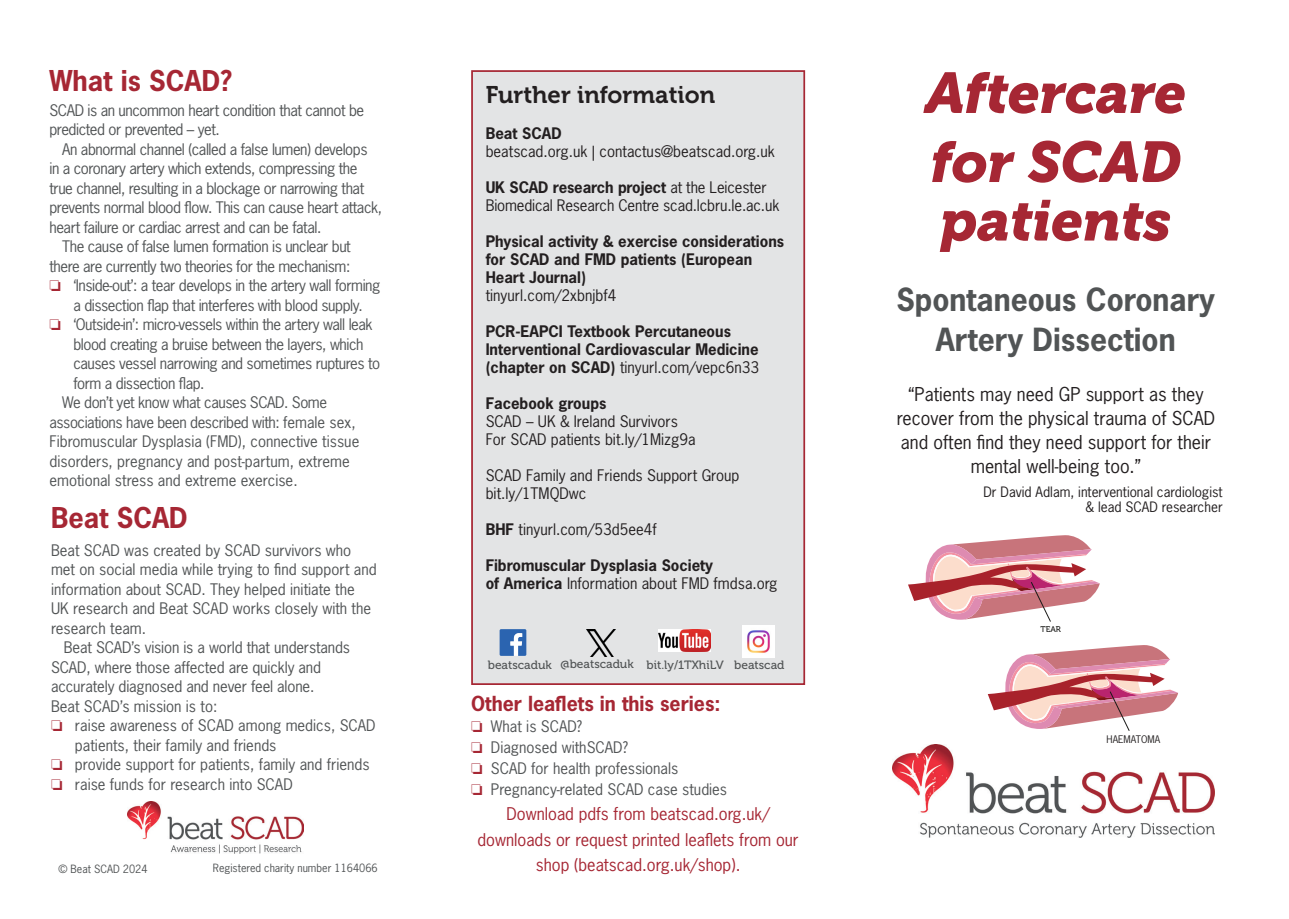
<style>
.page{position:relative;width:1289px;height:919px;background:#fff}
.page>*{position:absolute;margin:0;border:0;box-sizing:border-box;transform-origin:0 0}
.t1{font:italic 57px/69px "Museo 900";color:#a62734}
.t2{font:700 30px/40.5px "News Gothic Std";color:#515455;text-align:center}
.t3{font:700 27px "News Gothic Std";color:#a62734}
.t4{font:24px "Museo 700";color:#231f20}
.t5{font:700 19.5px "News Gothic Std";color:#a62734}
.t6{font:18px/24px "News Gothic Std";color:#231f20;text-align:center}
.t7{font:16.5px/25.5px "News Gothic Std";color:#a62734;text-align:center}
.t8{font:15px/19.5px "News Gothic Std";letter-spacing:-.025em;color:#515455}
.t9{font:15px/19.5px "News Gothic Std";color:#515455}
.t10{font:700 15px/18px "News Gothic Std";color:#231f20}
.t11{font:15px/18px "News Gothic Std";color:#231f20}
.t12{font:13.5px/15px "News Gothic Std";color:#231f20;text-align:right}
.t13{font:12px "Museo 500";color:#515455}
.t14{font:10.65px "News Gothic Std";color:#515455}
.t15{font:9.75px "News Gothic Std";color:#231f20}
.t16{font:8.25px "Museo 500";color:#1a1a18}
.s1{color:#a62734}
.s2{font-weight:700}
.s3{font-weight:400}
</style>
<div class="page">
<img style="left:892px;top:744px;width:322px;height:93px">
<img style="left:128px;top:801px;width:175px;height:52px">
<div style="left:472px;top:71px;width:332px;height:613px;background:#e3e4e5"></div>
<div style="left:471px;top:70px;width:334px;height:615px;border:2px solid #a62734"></div>
<img style="left:586px;top:629px;width:30px;height:27px">
<svg style="left:499px;top:629px;width:27px;height:26px"></svg>
<img style="left:742px;top:625px;width:32px;height:32px">
<img style="left:658px;top:629px;width:52px;height:22px">
<svg style="left:987px;top:645px;width:191px;height:86px"></svg>
<svg style="left:908px;top:535px;width:191px;height:87px"></svg>
<p class="t3" style="left:49px;top:63px;width:184px">What is SCAD?</p>
<p class="t8" style="left:49px;top:100px;width:316px">SCAD is an uncommon heart condition that cannot be predicted or prevented – yet.</p>
<p class="t8" style="left:49px;top:139px;width:334px;text-indent:13px">An abnormal channel (called a false lumen) develops<br>in a coronary artery which extends, compressing the true channel, resulting in a blockage or narrowing that prevents normal blood flow. This can cause heart attack, heart failure or cardiac arrest and can be fatal.</p>
<p class="t8" style="left:49px;top:237px;width:303px;text-align:right">The cause of false lumen formation is unclear but there are currently two theories for the mechanism:</p>
<p class="t8" style="left:49px;top:276px;width:332px;text-align:center"><span class="s1">□</span> ‘Inside-out’: a tear develops in the artery wall forming a dissection flap that interferes with blood supply.</p>
<p class="t8" style="left:73px;top:315px;width:308px;text-indent:-24px"><span class="s1">□</span> ‘Outside-in’: micro-vessels within the artery wall leak blood creating a bruise between the layers, which causes vessel narrowing and sometimes ruptures to form a dissection flap.</p>
<p class="t9" style="left:49px;top:393px;width:311px;text-indent:13px">We don’t yet know what causes SCAD. Some associations have been described with: female sex, Fibromuscular Dysplasia (FMD), connective tissue disorders, pregnancy and post-partum, extreme emotional stress and extreme exercise.</p>
<p class="t3" style="left:51px;top:499px;width:138px">Beat SCAD</p>
<p class="t9" style="left:51px;top:540px;width:327px">Beat SCAD was created by SCAD survivors who met on social media while trying to find support and information about SCAD. They helped initiate the<br>UK research and Beat SCAD works closely with the research team.</p>
<p class="t8" style="left:51px;top:637px;width:300px;text-indent:13px">Beat SCAD’s vision is a world that understands<br>SCAD, where those affected are quickly and accurately diagnosed and never feel alone.</p>
<p class="t9" style="left:51px;top:696px;width:168px">Beat SCAD’s mission is to:</p>
<p class="t9" style="left:75px;top:715px;width:302px;text-indent:-24px"><span class="s1">□</span> raise awareness of SCAD among medics, SCAD patients, their family and friends</p>
<p class="t9" style="left:51px;top:754px;width:320px"><span class="s1">□</span> provide support for patients, family and friends</p>
<p class="t9" style="left:51px;top:774px;width:243px"><span class="s1">□</span> raise funds for research into SCAD</p>
<p class="t14" style="left:58px;top:862px;width:91px">© Beat SCAD 2024</p>
<p class="t14" style="left:213px;top:861px;width:166px">Registered charity number 1164066</p>
<p class="t4" style="left:485px;top:81px;width:231px">Further information</p>
<p class="t10" style="left:485px;top:124px;width:77px">Beat SCAD</p>
<p class="t11" style="left:485px;top:142px;width:291px">beatscad.org.uk | contactus@beatscad.org.uk</p>
<p class="t11" style="left:485px;top:178px;width:295px"><span class="s2">UK SCAD research project</span> at the Leicester<br>Biomedical Research Centre scad.lcbru.le.ac.uk</p>
<p class="t10" style="left:485px;top:232px;width:300px">Physical activity &amp; exercise considerations for SCAD and FMD patients (European<br>Heart Journal)</p>
<p class="t11" style="left:485px;top:286px;width:132px">tinyurl.com/2xbnjbf4</p>
<p class="t10" style="left:485px;top:322px;width:275px">PCR-EAPCI Textbook Percutaneous<br>Interventional Cardiovascular Medicine (chapter on SCAD) <span class="s3">tinyurl.com/vepc6n33</span></p>
<p class="t10" style="left:485px;top:394px;width:122px">Facebook groups</p>
<p class="t11" style="left:485px;top:412px;width:194px">SCAD – UK &amp; Ireland Survivors</p>
<p class="t11" style="left:485px;top:430px;width:211px">For SCAD patients bit.ly/1Mizg9a</p>
<p class="t11" style="left:485px;top:466px;width:255px">SCAD Family and Friends Support Group</p>
<p class="t11" style="left:485px;top:484px;width:102px">bit.ly/1TMQDwc</p>
<p class="t11" style="left:485px;top:520px;width:172px"><span class="s2">BHF</span> tinyurl.com/53d5ee4f</p>
<p class="t10" style="left:485px;top:556px;width:293px">Fibromuscular Dysplasia Society<br>of America <span class="s3">Information about FMD fmdsa.org</span></p>
<p class="t13" style="left:488px;top:658px;width:65px">beatscaduk</p>
<p class="t13" style="left:560px;top:657px;width:75px">@beatscaduk</p>
<p class="t13" style="left:646px;top:657px;width:79px">bit.ly/1TXhiLV</p>
<p class="t13" style="left:734px;top:658px;width:52px">beatscad</p>
<p class="t5" style="left:471px;top:690px;width:251px">Other leaflets in this series:</p>
<p class="t9" style="left:471px;top:716px;width:112px"><span class="s1">□</span> What is SCAD?</p>
<p class="t9" style="left:471px;top:737px;width:158px"><span class="s1">□</span> Diagnosed withSCAD?</p>
<p class="t9" style="left:471px;top:758px;width:209px"><span class="s1">□</span> SCAD for health professionals</p>
<p class="t9" style="left:471px;top:779px;width:257px"><span class="s1">□</span> Pregnancy-related SCAD case studies</p>
<p class="t7" style="left:477px;top:801px;width:322px">Download pdfs from beatscad.org.uk/ downloads or request printed leaflets from our shop (beatscad.org.uk/shop).</p>
<p class="t1" style="left:925px;top:58px;width:262px">Aftercare for SCAD</p>
<p class="t1" style="left:940px;top:186px;width:232px">patients</p>
<p class="t2" style="left:896px;top:278px;width:320px">Spontaneous Coronary<br>Artery Dissection</p>
<p class="t6" style="left:896px;top:382px;width:320px">“Patients may need GP support as they recover from the physical trauma of SCAD and often find they need support for their mental well-being too.”</p>
<p class="t12" style="left:983px;top:484px;width:241px">Dr David Adlam, interventional cardiologist &amp; lead SCAD researcher</p>
<p class="t16" style="left:1040px;top:625px;width:22px">TEAR</p>
<p class="t15" style="left:1106px;top:732px;width:55px">HAEMATOMA</p>
<p class="t16" style="left:1106px;top:734px;width:54px">HAEMATOMA</p>
</div>
